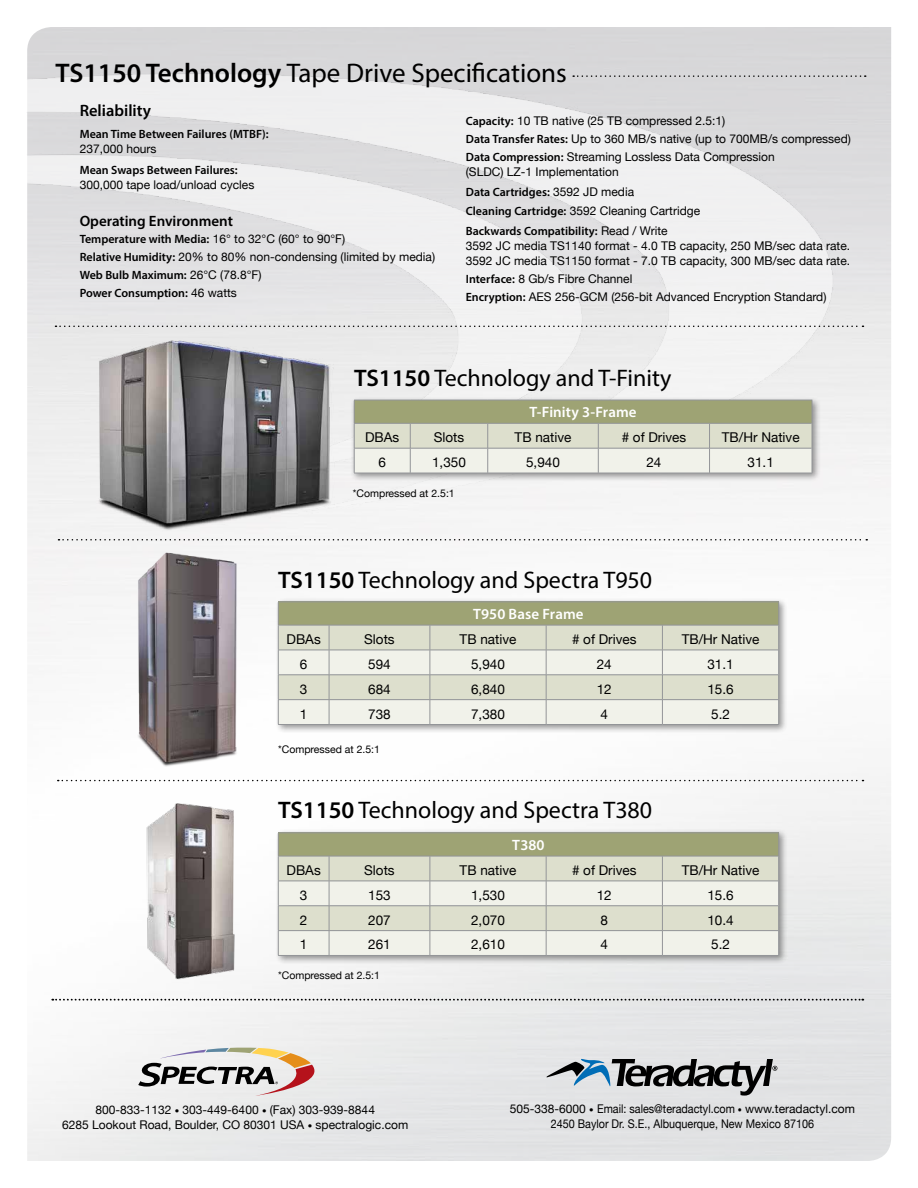
<style>
.page{position:relative;width:918px;height:1188px;background:#fff}
.page>*{position:absolute;margin:0;border:0;box-sizing:border-box;transform-origin:0 0}
.t1{font:27px "Myriad Pro";color:#000}
.t2{font:24px "Myriad Pro";color:#000}
.t3{font:600 16.5px "Myriad Pro";color:#000}
.t4{font:600 15px "Myriad Pro";letter-spacing:.005em;color:#fff}
.t5{font:600 15px "Myriad Pro";color:#000}
.t6{font:13.5px "Helvetica Neue";color:#000}
.t7{font:12px/18px "Helvetica Neue";color:#000}
.t8{font:600 12px/18px "Myriad Pro";color:#000}
.t9{font:10.5px "Helvetica Neue";color:#000}
.s1{font-weight:600}
.s2{font-family:"Myriad Pro";font-weight:600}
.s3{font-family:"Helvetica Neue";font-weight:400}
.s4{font-size:9px}
</style>
<div class="page">
<img style="left:27px;top:27px;width:864px;height:1134px">
<img style="left:27px;top:27px;width:853px;height:613px">
<svg style="left:56px;top:326px;width:807px;height:1px"></svg>
<svg style="left:58px;top:539px;width:809px;height:2px"></svg>
<svg style="left:58px;top:780px;width:805px;height:1px"></svg>
<img style="left:124px;top:544px;width:129px;height:231px">
<div style="left:275px;top:598px;width:513px;height:136px;background:#000;opacity:.4"></div>
<hr style="left:278px;top:601px;width:51px;height:1px;background:#939598">
<hr style="left:329px;top:601px;width:101px;height:1px;background:#939598">
<hr style="left:430px;top:601px;width:116px;height:1px;background:#939598">
<hr style="left:546px;top:601px;width:116px;height:1px;background:#939598">
<hr style="left:662px;top:601px;width:117px;height:1px;background:#939598">
<svg style="left:278px;top:602px;width:501px;height:123px;background:#d4d7c4"></svg>
<hr style="left:278px;top:724px;width:51px;height:1px;background:#939598">
<img style="left:141px;top:802px;width:97px;height:180px">
<div style="left:275px;top:829px;width:513px;height:136px;background:#000;opacity:.4"></div>
<hr style="left:278px;top:832px;width:51px;height:1px;background:#939598">
<hr style="left:329px;top:832px;width:101px;height:1px;background:#939598">
<hr style="left:430px;top:832px;width:116px;height:1px;background:#939598">
<hr style="left:546px;top:832px;width:116px;height:1px;background:#939598">
<hr style="left:662px;top:832px;width:117px;height:1px;background:#939598">
<hr style="left:329px;top:955px;width:101px;height:1px;background:#939598">
<hr style="left:430px;top:955px;width:116px;height:1px;background:#939598">
<hr style="left:546px;top:955px;width:116px;height:1px;background:#939598">
<hr style="left:662px;top:955px;width:117px;height:1px;background:#939598">
<svg style="left:278px;top:833px;width:501px;height:122px;background:#d5d7c5"></svg>
<hr style="left:278px;top:955px;width:51px;height:1px;background:#939598">
<svg style="left:573px;top:75px;width:293px;height:2px"></svg>
<svg style="left:546px;top:1058px;width:231px;height:38px;background:#9a9fa3"></svg>
<svg style="left:138px;top:1048px;width:176px;height:48px"></svg>
<svg style="left:52px;top:999px;width:811px;height:2px"></svg>
<div style="left:351px;top:396px;width:470px;height:86px;background:#000;opacity:.4"></div>
<svg style="left:354px;top:400px;width:459px;height:73px;background:#cccfb8"></svg>
<hr style="left:598px;top:448px;width:112px;height:1px;background:#939598">
<hr style="left:710px;top:448px;width:102px;height:1px;background:#939598">
<hr style="left:354px;top:473px;width:56px;height:1px;background:#939598">
<hr style="left:410px;top:473px;width:78px;height:1px;background:#939598">
<hr style="left:488px;top:473px;width:110px;height:1px;background:#939598">
<hr style="left:598px;top:473px;width:112px;height:1px;background:#939598">
<hr style="left:710px;top:473px;width:102px;height:1px;background:#939598">
<img style="left:87px;top:329px;width:252px;height:207px">
<h1 class="t1" style="left:56px;top:56px;width:513px"><span class="s1">TS1150 Technology</span> Tape Drive Specifications</h1>
<p class="t7" style="left:466px;top:112px;width:387px"><span class="s2">Capacity:</span> 10 TB native (25 TB compressed 2.5:1)<br><span class="s2">Data Transfer Rates:</span> Up to 360 MB/s native (up to 700MB/s compressed)<br><span class="s2">Data Compression:</span> Streaming Lossless Data Compression</p>
<p class="t7" style="left:466px;top:163px;width:154px">(SLDC) LZ-1 Implementation</p>
<p class="t8" style="left:466px;top:182px;width:170px">Data Cartridges: <span class="s3">3592 JD media</span></p>
<p class="t7" style="left:466px;top:202px;width:236px"><span class="s2">Cleaning Cartridge:</span> 3592 Cleaning Cartridge</p>
<p class="t8" style="left:466px;top:221px;width:203px">Backwards Compatibility: <span class="s3">Read / Write</span></p>
<p class="t7" style="left:466px;top:238px;width:386px;line-height:15px">3592 JC media TS1140 format - 4.0 TB capacity, 250 MB/sec data rate.<br>3592 JC media TS1150 format - 7.0 TB capacity, 300 MB/sec data rate.</p>
<p class="t7" style="left:466px;top:269px;width:362px"><span class="s2">Interface:</span> 8 Gb/s Fibre Channel<br><span class="s2">Encryption:</span> AES 256-GCM (256-bit Advanced Encryption Standard)</p>
<h3 class="t3" style="left:80px;top:100px;width:73px">Reliability</h3>
<p class="t8" style="left:80px;top:125px;width:190px">Mean Time Between Failures (MTBF):</p>
<p class="t7" style="left:80px;top:140px;width:78px">237,000 hours</p>
<p class="t8" style="left:80px;top:161px;width:160px">Mean Swaps Between Failures:</p>
<p class="t7" style="left:80px;top:176px;width:176px">300,000 tape load/unload cycles</p>
<p class="t5" style="left:80px;top:211px;width:155px">Operating Environment</p>
<p class="t8" style="left:80px;top:230px;width:267px">Temperature with Media: <span class="s3">16° to 32°C (60° to 90°F)</span></p>
<p class="t7" style="left:80px;top:247px;width:357px"><span class="s2">Relative Humidity:</span> 20% to 80% non-condensing (limited by media)</p>
<p class="t8" style="left:80px;top:266px;width:183px">Web Bulb Maximum: <span class="s3">26°C (78.8°F)<br></span>Power Consumption: <span class="s3">46 watts</span></p>
<h2 class="t2" style="left:354px;top:363px;width:319px"><span class="s1">TS1150</span> Technology and T-Finity</h2>
<p class="t4" style="left:530px;top:403px;width:109px">T-Finity 3-Frame</p>
<p class="t6" style="left:365px;top:429px;width:36px">DBAs</p>
<p class="t6" style="left:434px;top:429px;width:32px">Slots</p>
<p class="t6" style="left:515px;top:429px;width:58px">TB native</p>
<p class="t6" style="left:622px;top:429px;width:66px"># of Drives</p>
<p class="t6" style="left:722px;top:429px;width:79px">TB/Hr Native</p>
<p class="t6" style="left:379px;top:454px;width:9px">6</p>
<p class="t6" style="left:432px;top:454px;width:35px">1,350</p>
<p class="t6" style="left:526px;top:454px;width:35px">5,940</p>
<p class="t6" style="left:646px;top:454px;width:17px">24</p>
<p class="t6" style="left:748px;top:454px;width:28px">31.1</p>
<p class="t9" style="left:353px;top:487px;width:103px">*Compressed at 2.5:1</p>
<h2 class="t2" style="left:278px;top:565px;width:376px"><span class="s1">TS1150</span> Technology and Spectra T950</h2>
<p class="t4" style="left:473px;top:605px;width:112px">T950 Base Frame</p>
<p class="t6" style="left:287px;top:631px;width:36px">DBAs</p>
<p class="t6" style="left:364px;top:631px;width:32px">Slots</p>
<p class="t6" style="left:460px;top:631px;width:58px">TB native</p>
<p class="t6" style="left:572px;top:631px;width:66px"># of Drives</p>
<p class="t6" style="left:682px;top:631px;width:79px">TB/Hr Native</p>
<p class="t6" style="left:300px;top:656px;width:9px">6</p>
<p class="t6" style="left:368px;top:656px;width:24px">594</p>
<p class="t6" style="left:471px;top:656px;width:35px">5,940</p>
<p class="t6" style="left:597px;top:656px;width:17px">24</p>
<p class="t6" style="left:707px;top:656px;width:28px">31.1</p>
<p class="t6" style="left:300px;top:681px;width:9px">3</p>
<p class="t6" style="left:368px;top:681px;width:24px">684</p>
<p class="t6" style="left:471px;top:681px;width:35px">6,840</p>
<p class="t6" style="left:597px;top:681px;width:17px">12</p>
<p class="t6" style="left:707px;top:681px;width:28px">15.6</p>
<p class="t6" style="left:300px;top:706px;width:9px">1</p>
<p class="t6" style="left:368px;top:706px;width:24px">738</p>
<p class="t6" style="left:471px;top:706px;width:35px">7,380</p>
<p class="t6" style="left:601px;top:706px;width:9px">4</p>
<p class="t6" style="left:711px;top:706px;width:20px">5.2</p>
<p class="t9" style="left:278px;top:743px;width:103px">*Compressed at 2.5:1</p>
<h2 class="t2" style="left:278px;top:795px;width:376px"><span class="s1">TS1150</span> Technology and Spectra T380</h2>
<p class="t4" style="left:512px;top:835px;width:34px">T380</p>
<p class="t6" style="left:287px;top:862px;width:36px">DBAs</p>
<p class="t6" style="left:364px;top:862px;width:32px">Slots</p>
<p class="t6" style="left:460px;top:862px;width:58px">TB native</p>
<p class="t6" style="left:572px;top:862px;width:66px"># of Drives</p>
<p class="t6" style="left:682px;top:862px;width:79px">TB/Hr Native</p>
<p class="t6" style="left:300px;top:887px;width:9px">3</p>
<p class="t6" style="left:368px;top:887px;width:24px">153</p>
<p class="t6" style="left:471px;top:887px;width:35px">1,530</p>
<p class="t6" style="left:597px;top:887px;width:17px">12</p>
<p class="t6" style="left:707px;top:887px;width:28px">15.6</p>
<p class="t6" style="left:300px;top:912px;width:9px">2</p>
<p class="t6" style="left:368px;top:912px;width:24px">207</p>
<p class="t6" style="left:471px;top:912px;width:35px">2,070</p>
<p class="t6" style="left:601px;top:912px;width:9px">8</p>
<p class="t6" style="left:707px;top:912px;width:28px">10.4</p>
<p class="t6" style="left:300px;top:937px;width:9px">1</p>
<p class="t6" style="left:368px;top:937px;width:24px">261</p>
<p class="t6" style="left:471px;top:937px;width:35px">2,610</p>
<p class="t6" style="left:601px;top:937px;width:9px">4</p>
<p class="t6" style="left:711px;top:937px;width:20px">5.2</p>
<p class="t9" style="left:278px;top:969px;width:103px">*Compressed at 2.5:1</p>
<p class="t7" style="left:62px;top:1102px;width:348px;line-height:15px;text-align:center">800-833-1132 <span class="s4">•</span> 303-449-6400 <span class="s4">•</span> (Fax) 303-939-8844<br>6285 Lookout Road, Boulder, CO 80301 USA <span class="s4">•</span> spectralogic.com</p>
<p class="t7" style="left:510px;top:1102px;width:347px;line-height:15px;text-align:center">505-338-6000 <span class="s4">•</span> Email: sales@teradactyl.com <span class="s4">•</span> www.teradactyl.com<br>2450 Baylor Dr. S.E., Albuquerque, New Mexico 87106</p>
</div>
